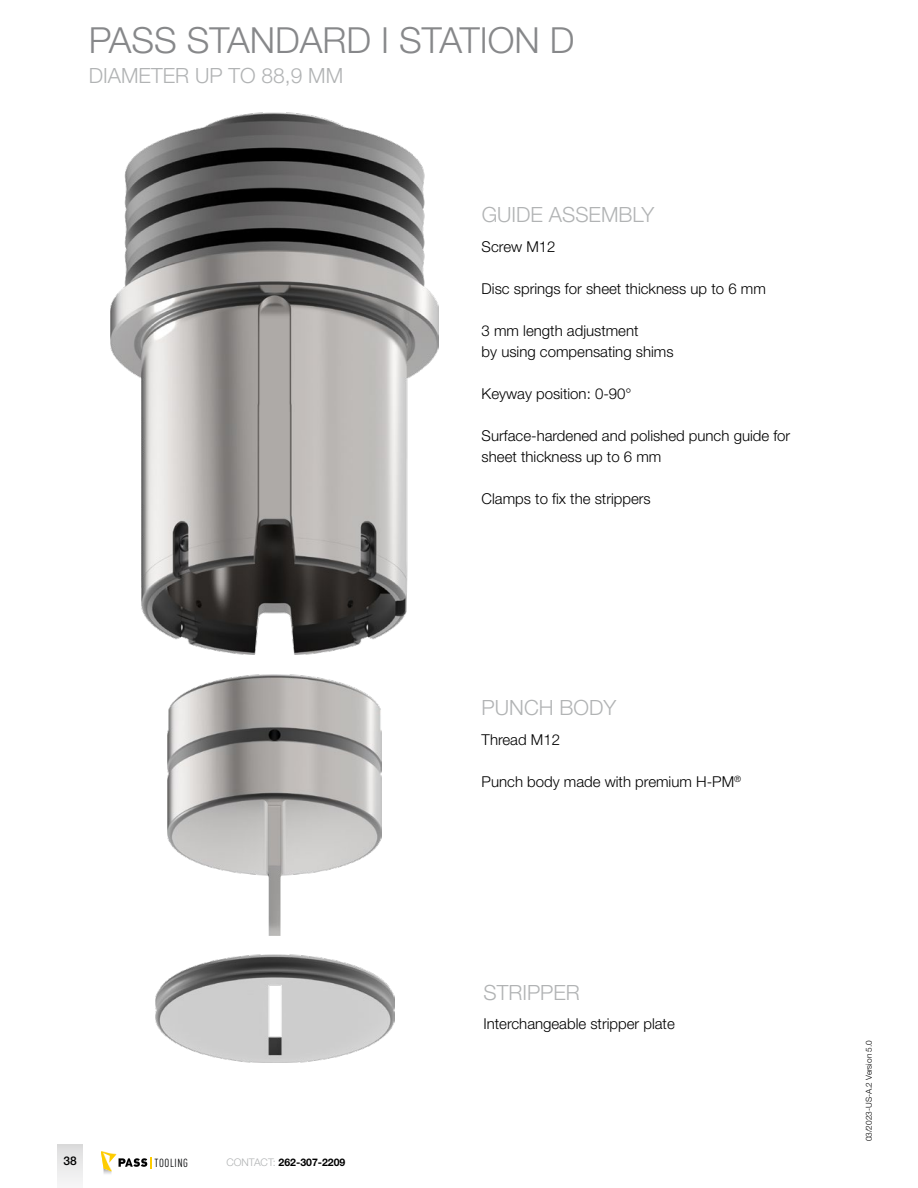
<style>
.page{position:relative;width:918px;height:1188px;background:#fff}
.page>*{position:absolute;margin:0;border:0;box-sizing:border-box;transform-origin:0 0}
.t1{font:300 36px "Helvetica Neue LT Std";color:#87888a}
.t2{font:300 21px "Helvetica Neue LT Std";color:#b1b3b4}
.t3{font:300 15px/21px "Helvetica Neue LT Std";color:#000}
.t4{font:500 12px "Helvetica Neue LT Std";color:#000}
.t5{font:11.7px "DIN Cond";letter-spacing:.05em;color:#000204}
.t6{font:700 10.5px "Helvetica Neue LT Std";color:#000}
.t7{font:300 8.25px "Helvetica Neue LT Std";color:#000}
.s1{font-weight:300;color:#b1b3b4}
</style>
<div class="page">
<img style="left:111px;top:112px;width:328px;height:542px">
<img style="left:168px;top:675px;width:214px;height:261px">
<img style="left:155px;top:955px;width:239px;height:108px">
<div style="left:57px;top:1145px;width:26px;height:43px;background:linear-gradient(to bottom,#ddddde,#f7f7f8)"></div>
<svg style="left:101px;top:1151px;width:50px;height:23px"></svg>
<h1 class="t1" style="left:89px;top:18px;width:487px">PASS STANDARD I STATION D</h1>
<h2 class="t2" style="left:89px;top:62px;width:256px">DIAMETER UP TO 88,9 MM</h2>
<h2 class="t2" style="left:482px;top:202px;width:174px">GUIDE ASSEMBLY</h2>
<p class="t3" style="left:482px;top:235px;width:75px">Screw M12</p>
<p class="t3" style="left:482px;top:277px;width:286px">Disc springs for sheet thickness up to 6 mm</p>
<p class="t3" style="left:482px;top:319px;width:193px">3 mm length adjustment<br>by using compensating shims</p>
<p class="t3" style="left:482px;top:382px;width:151px">Keyway position: 0-90°</p>
<p class="t3" style="left:482px;top:424px;width:310px">Surface-hardened and polished punch guide for sheet thickness up to 6 mm</p>
<p class="t3" style="left:482px;top:487px;width:171px">Clamps to fix the strippers</p>
<h2 class="t2" style="left:482px;top:695px;width:136px">PUNCH BODY</h2>
<p class="t3" style="left:482px;top:729px;width:80px">Thread M12</p>
<p class="t3" style="left:482px;top:771px;width:261px">Punch body made with premium H-PM<sup>®</sup></p>
<p class="t4" style="left:63px;top:1153px;width:15px">38</p>
<p class="t5" style="left:155px;top:1156px;width:35px">TOOLING</p>
<p class="t6" style="left:226px;top:1156px;width:121px"><span class="s1">CONTACT:</span> 262-307-2209</p>
<h2 class="t2" style="left:483px;top:980px;width:98px">STRIPPER</h2>
<p class="t3" style="left:483px;top:1013px;width:193px">Interchangeable stripper plate</p>
<p class="t7" style="left:864px;top:1141px;width:103px;rotate:-90deg">03/2023-US-A.2 Version 5.0</p>
</div>
